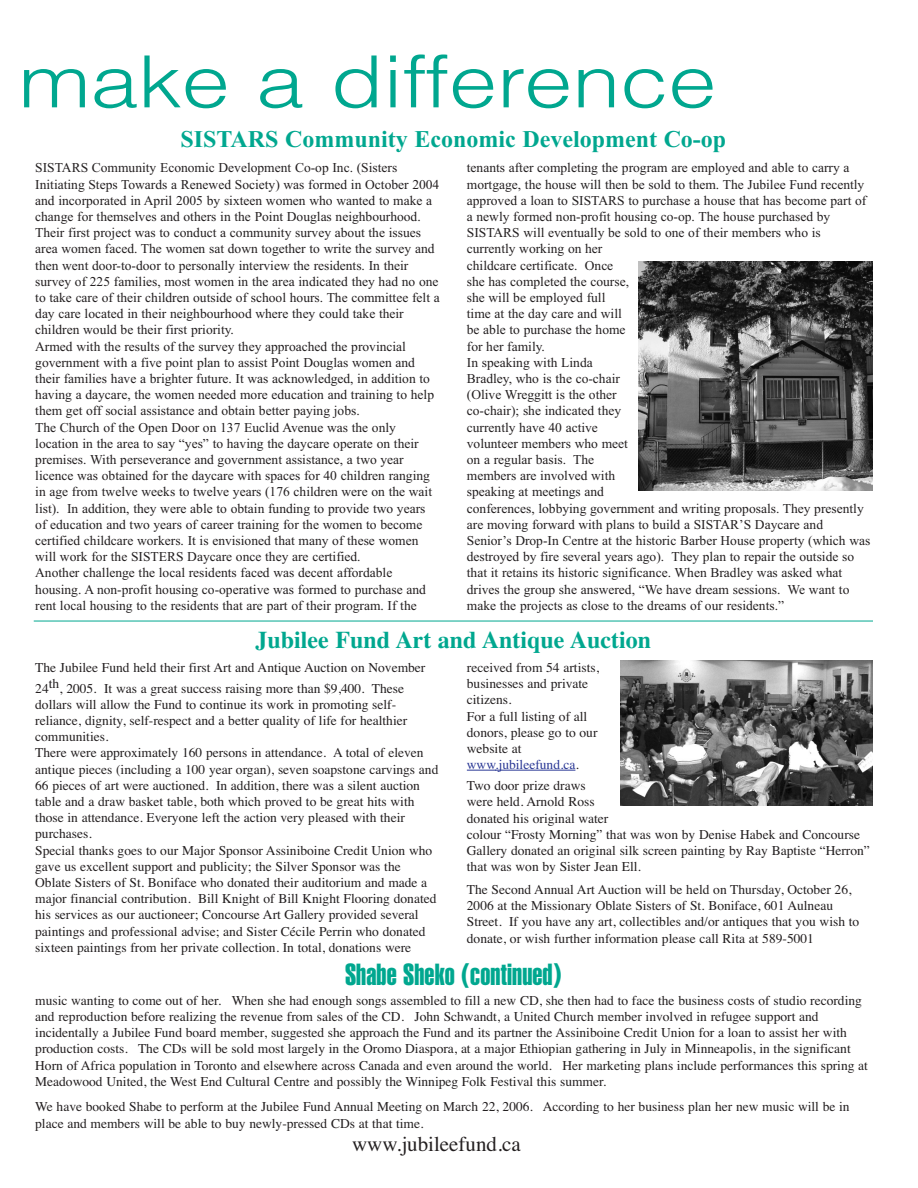
<style>
.page{position:relative;width:918px;height:1188px;background:#fff}
.page>*{position:absolute;margin:0;border:0;box-sizing:border-box;transform-origin:0 0}
.t1{font:300 72px "Helvetica";color:#00a78f;scale:1.2 1}
.t2{font:30px "Helvetica Extra Compressed";letter-spacing:.005em;color:#00a78f}
.t3{font:700 24px "Times New Roman";color:#00a78f}
.t4{font:700 24px "Times";color:#00a78f}
.t5{font:21px "Times";color:#231f20}
.t6{font:13.5px/16.2px "Times New Roman";color:#231f20}
.t7{font:13.5px/16.2px "Times";color:#231f20}
.s1{color:#293795}
</style>
<div class="page">
<svg style="left:467px;top:770px;width:28px;height:1px"></svg>
<hr style="left:495px;top:770px;width:80px;height:1px;background:#293795">
<img style="left:621px;top:660px;width:252px;height:146px">
<img style="left:638px;top:261px;width:235px;height:230px">
<hr style="left:34px;top:621px;width:839px;height:1px;background:#00a78f">
<h1 class="t1" style="left:19px;top:55px;width:583px">make a difference</h1>
<h3 class="t3" style="left:180px;top:131px;width:547px">SISTARS Community Economic Development Co-op</h3>
<p class="t6" style="left:35px;top:161px;width:406px">SISTARS Community Economic Development Co-op Inc. (Sisters Initiating Steps Towards a Renewed Society) was formed in October 2004 and incorporated in April 2005 by sixteen women who wanted to make a change for themselves and others in the Point Douglas neighbourhood.<br>Their first project was to conduct a community survey about the issues area women faced. The women sat down together to write the survey and then went door-to-door to personally interview the residents. In their survey of 225 families, most women in the area indicated they had no one to take care of their children outside of school hours. The committee felt a day care located in their neighbourhood where they could take their children would be their first priority.<br>Armed with the results of the survey they approached the provincial government with a five point plan to assist Point Douglas women and their families have a brighter future. It was acknowledged, in addition to having a daycare, the women needed more education and training to help them get off social assistance and obtain better paying jobs.<br>The Church of the Open Door on 137 Euclid Avenue was the only location in the area to say “yes” to having the daycare operate on their premises. With perseverance and government assistance, a two year licence was obtained for the daycare with spaces for 40 children ranging in age from twelve weeks to twelve years (176 children were on the wait list). In addition, they were able to obtain funding to provide two years of education and two years of career training for the women to become certified childcare workers. It is envisioned that many of these women will work for the SISTERS Daycare once they are certified.<br>Another challenge the local residents faced was decent affordable housing. A non-profit housing co-operative was formed to purchase and rent local housing to the residents that are part of their program. If the</p>
<p class="t6" style="left:467px;top:161px;width:405px">tenants after completing the program are employed and able to carry a mortgage, the house will then be sold to them. The Jubilee Fund recently approved a loan to SISTARS to purchase a house that has become part of a newly formed non-profit housing co-op. The house purchased by SISTARS will eventually be sold to one of their members who is currently working on her<br>childcare certificate. Once<br>she has completed the course,<br>she will be employed full<br>time at the day care and will<br>be able to purchase the home<br>for her family.<br>In speaking with Linda<br>Bradley, who is the co-chair<br>(Olive Wreggitt is the other<br>co-chair); she indicated they<br>currently have 40 active<br>volunteer members who meet<br>on a regular basis. The<br>members are involved with<br>speaking at meetings and<br>conferences, lobbying government and writing proposals. They presently are moving forward with plans to build a SISTAR’S Daycare and Senior’s Drop-In Centre at the historic Barber House property (which was destroyed by fire several years ago). They plan to repair the outside so that it retains its historic significance. When Bradley was asked what drives the group she answered, “We have dream sessions. We want to make the projects as close to the dreams of our residents.”</p>
<h3 class="t4" style="left:256px;top:631px;width:397px">Jubilee Fund Art and Antique Auction</h3>
<p class="t7" style="left:35px;top:658px;width:392px;line-height:20.7px">The Jubilee Fund held their first Art and Antique Auction on November<br>24th, 2005. It was a great success raising more than $9,400. These</p>
<p class="t7" style="left:35px;top:697px;width:405px">dollars will allow the Fund to continue its work in promoting self&shy;reliance, dignity, self-respect and a better quality of life for healthier communities.<br>There were approximately 160 persons in attendance. A total of eleven antique pieces (including a 100 year organ), seven soapstone carvings and 66 pieces of art were auctioned. In addition, there was a silent auction table and a draw basket table, both which proved to be great hits with those in attendance. Everyone left the action very pleased with their purchases.<br>Special thanks goes to our Major Sponsor Assiniboine Credit Union who gave us excellent support and publicity; the Silver Sponsor was the Oblate Sisters of St. Boniface who donated their auditorium and made a major financial contribution. Bill Knight of Bill Knight Flooring donated his services as our auctioneer; Concourse Art Gallery provided several paintings and professional advise; and Sister Cécile Perrin who donated sixteen paintings from her private collection. In total, donations were</p>
<p class="t7" style="left:467px;top:661px;width:134px">received from 54 artists, businesses and private citizens.<br>For a full listing of all donors, please go to our website at <span class="s1">www.jubileefund.ca</span>.</p>
<p class="t7" style="left:467px;top:779px;width:405px">Two door prize draws<br>were held. Arnold Ross<br>donated his original water<br>colour “Frosty Morning” that was won by Denise Habek and Concourse Gallery donated an original silk screen painting by Ray Baptiste “Herron” that was won by Sister Jean Ell.</p>
<p class="t7" style="left:467px;top:883px;width:394px">The Second Annual Art Auction will be held on Thursday, October 26, 2006 at the Missionary Oblate Sisters of St. Boniface, 601 Aulneau Street. If you have any art, collectibles and/or antiques that you wish to donate, or wish further information please call Rita at 589-5001</p>
<h2 class="t2" style="left:345px;top:964px;width:218px">Shabe Sheko (continued)</h2>
<p class="t7" style="left:35px;top:993px;width:834px">music wanting to come out of her. When she had enough songs assembled to fill a new CD, she then had to face the business costs of studio recording and reproduction before realizing the revenue from sales of the CD. John Schwandt, a United Church member involved in refugee support and incidentally a Jubilee Fund board member, suggested she approach the Fund and its partner the Assiniboine Credit Union for a loan to assist her with production costs. The CDs will be sold most largely in the Oromo Diaspora, at a major Ethiopian gathering in July in Minneapolis, in the significant Horn of Africa population in Toronto and elsewhere across Canada and even around the world. Her marketing plans include performances this spring at Meadowood United, the West End Cultural Centre and possibly the Winnipeg Folk Festival this summer.</p>
<p class="t7" style="left:35px;top:1100px;width:816px">We have booked Shabe to perform at the Jubilee Fund Annual Meeting on March 22, 2006. According to her business plan her new music will be in place and members will be able to buy newly-pressed CDs at that time.</p>
<h3 class="t5" style="left:352px;top:1137px;width:170px">www.jubileefund.ca</h3>
</div>
